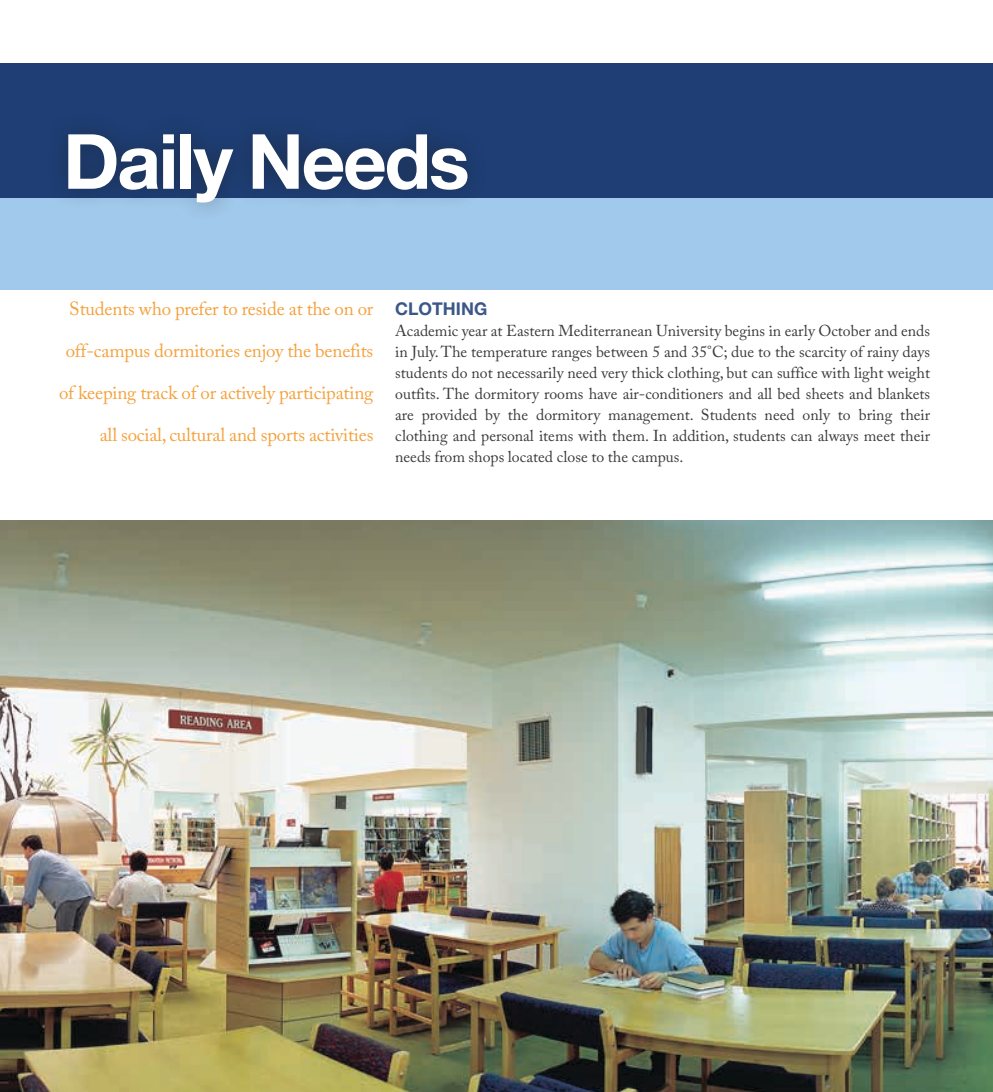
<style>
.page{position:relative;width:993px;height:1092px;background:#fff}
.page>*{position:absolute;margin:0;border:0;box-sizing:border-box;transform-origin:0 0}
.t1{font:700 76.12px "Helvetica Neue EMU";letter-spacing:-.03em;color:#fff}
.t2{font:18.9px "Adobe Caslon Pro";letter-spacing:-.01em;color:#f3931f}
.t3{font:700 17.5px "Helvetica Neue EMU";color:#1e3e75}
.t4{font:15.75px/21px "Adobe Caslon Pro";color:#1c1c1b;text-align:justify}
</style>
<div class="page">
<div style="left:0;top:63px;width:992px;height:135px;background:#1e3e75"></div>
<img style="left:0;top:521px;width:992px;height:570px">
<div style="left:0;top:198px;width:992px;height:92px;background:#a1c9eb"></div>
<div style="left:47px;top:113px;width:441px;height:110px;background:#1c1c1b;opacity:.42"></div>
<h1 class="t1" style="left:63px;top:114px;width:408px">Daily Needs</h1>
<p class="t2" style="left:69px;top:297px;width:305px">Students who prefer to reside at the on or</p>
<p class="t2" style="left:66px;top:339px;width:309px">off-campus dormitories enjoy the benefits</p>
<p class="t2" style="left:59px;top:381px;width:316px">of keeping track of or actively participating</p>
<p class="t2" style="left:100px;top:423px;width:275px">all social, cultural and sports activities</p>
<p class="t3" style="left:395px;top:298px;width:94px">CLOTHING</p>
<p class="t4" style="left:395px;top:320px;width:536px">Academic year at Eastern Mediterranean University begins in early October and ends in July. The temperature ranges between 5 and 35°C; due to the scarcity of rainy days students do not necessarily need very thick clothing, but can suffice with light weight outfits. The dormitory rooms have air-conditioners and all bed sheets and blankets are provided by the dormitory management. Students need only to bring their clothing and personal items with them. In addition, students can always meet their needs from shops located close to the campus.</p>
</div>
